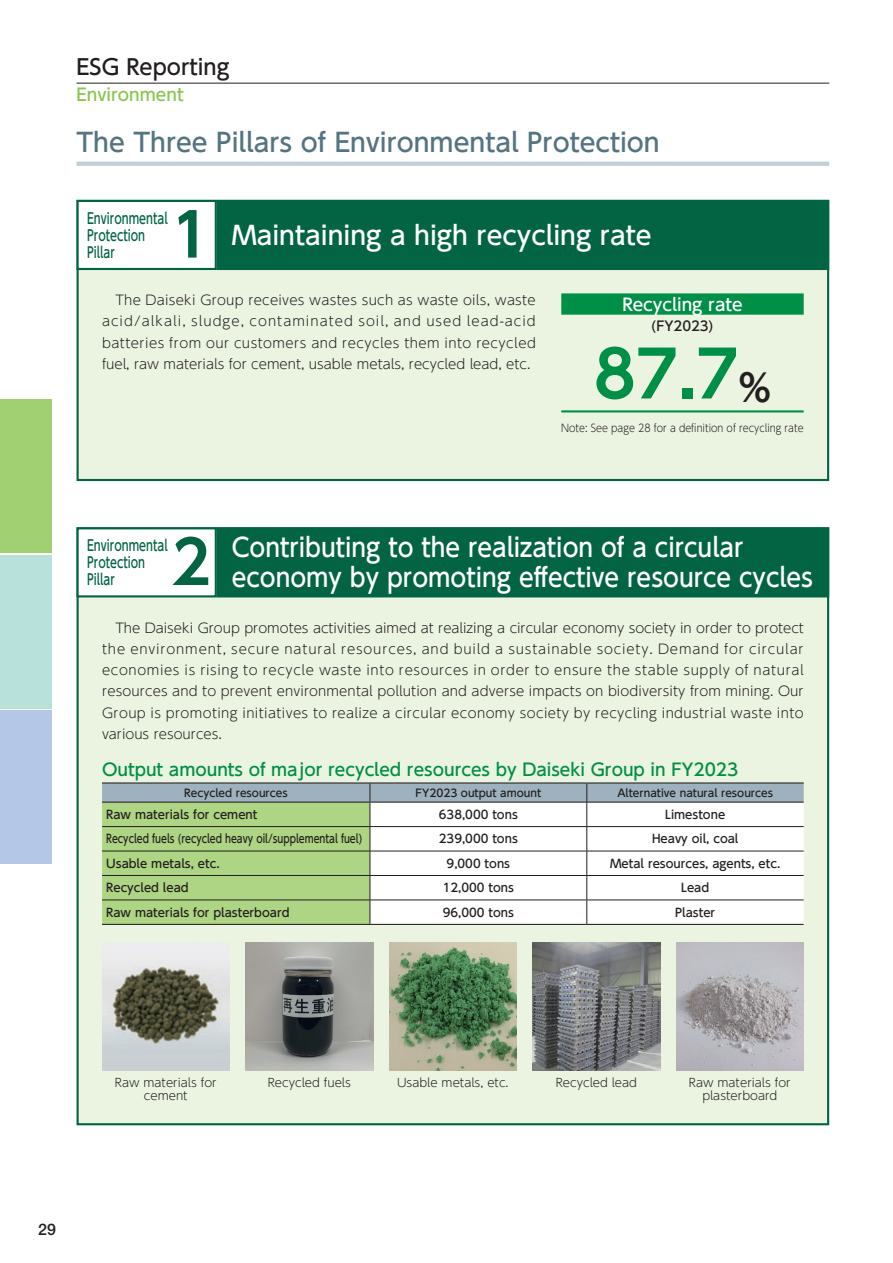
<style>
.page{position:relative;width:893px;height:1263px;background:#fff}
.page>*{position:absolute;margin:0;border:0;box-sizing:border-box;transform-origin:0 0}
.t1{font:700 63.75px "UD Shin Go Pro De";color:#008f46}
.t2{font:700 59.55px "UD Shin Go Pro De";color:#026442}
.t3{font:500 25.5px/29.7px "UD Shin Go Pro";color:#fff;scale:.93 1}
.t4{font:500 25.5px "UD Shin Go Pro";color:#557482}
.t5{font:500 25.5px "UD Shin Go Pro";color:#fff}
.t6{font:500 21.3px "UD Shin Go Pro";color:#231f20}
.t7{font:500 16.95px "UD Shin Go Pro";color:#008f46}
.t8{font:500 16.95px "UD Shin Go Pro";color:#fff}
.t9{font:500 16.95px "UD Shin Go Pro";color:#89c650}
.t10{font:500 15.9px "Helvetica Neue LT Std";color:#231f20}
.t11{font:500 14.85px/17px "UD Shin Go Pro";color:#026442;scale:.75 1}
.t12{font:300 13.35px/21.3px "UD Shin Go Pro";color:#231f20;text-align:justify}
.t13{font:500 13.35px "UD Shin Go Pro";color:#231f20}
.t14{font:500 11.7px "UD Shin Go Pro";color:#231f20}
.t15{font:300 11.7px/12.8px "UD Shin Go Pro";color:#231f20;text-align:center}
.t16{font:500 11.7px "UD Shin Go Pro";color:#231f20;scale:.81 1}
.t17{font:500 10.65px "UD Shin Go Pro";color:#231f20}
.t18{font:300 10.65px "UD Shin Go Pro";color:#231f20;scale:.9 1}
.s1{font-size:37.2px;color:#231f20}
</style>
<div class="page">
<div style="left:77px;top:200px;width:752px;height:281px;background:#ebf4e1;border:2px solid #026442"></div>
<div style="left:77px;top:527px;width:752px;height:598px;background:#ebf4e1;border:2px solid #026442"></div>
<div style="left:78px;top:201px;width:138px;height:68px;background:#fff"></div>
<div style="left:77px;top:200px;width:140px;height:70px;border:2px solid #026442"></div>
<div style="left:78px;top:528px;width:138px;height:68px;background:#fff"></div>
<div style="left:77px;top:527px;width:140px;height:70px;border:2px solid #026442"></div>
<img style="left:246px;top:943px;width:127px;height:127px">
<img style="left:389px;top:943px;width:128px;height:127px">
<img style="left:102px;top:943px;width:128px;height:127px">
<img style="left:533px;top:943px;width:127px;height:127px">
<img style="left:676px;top:943px;width:128px;height:127px">
<div style="left:0;top:555px;width:52px;height:153px;background:#b8e1dc"></div>
<div style="left:0;top:400px;width:52px;height:153px;background:#a1d072"></div>
<div style="left:0;top:710px;width:52px;height:153px;background:#b5c7e6"></div>
<hr style="left:77px;top:83px;width:752px;height:1px;background:#231f20">
<div style="left:218px;top:201px;width:610px;height:68px;background:#026442"></div>
<div style="left:217px;top:200px;width:612px;height:70px;border:2px solid #026442"></div>
<div style="left:218px;top:528px;width:610px;height:68px;background:#026442"></div>
<div style="left:217px;top:527px;width:612px;height:70px;border:2px solid #026442"></div>
<div style="left:561px;top:293px;width:243px;height:22px;background:#008f46"></div>
<hr style="left:561px;top:410px;width:243px;height:2px;background:#008f46">
<hr style="left:77px;top:162px;width:752px;height:4px;background:#c1cfd7">
<hr style="left:102px;top:782px;width:268px;height:1px;background:#231f20">
<hr style="left:370px;top:782px;width:217px;height:1px;background:#231f20">
<hr style="left:587px;top:782px;width:217px;height:1px;background:#231f20">
<hr style="left:102px;top:924px;width:268px;height:1px;background:#231f20">
<hr style="left:370px;top:924px;width:217px;height:1px;background:#231f20">
<hr style="left:587px;top:924px;width:217px;height:1px;background:#231f20">
<svg style="left:102px;top:783px;width:702px;height:141px;background:#cfdec5"></svg>
<h3 class="t6" style="left:77px;top:50px;width:155px">ESG Reporting</h3>
<p class="t9" style="left:77px;top:81px;width:109px">Environment</p>
<h3 class="t4" style="left:77px;top:122px;width:585px">The Three Pillars of Environmental Protection</h3>
<p class="t11" style="left:87px;top:209px;width:109px">Environmental<br>Protection<br>Pillar</p>
<h2 class="t2" style="left:171px;top:186px;width:41px">1</h2>
<h3 class="t5" style="left:232px;top:214px;width:421px">Maintaining a high recycling rate</h3>
<p class="t12" style="left:102px;top:289px;width:435px;text-indent:13px">The Daiseki Group receives wastes such as waste oils, waste acid/alkali, sludge, contaminated soil, and used lead-acid batteries from our customers and recycles them into recycled fuel, raw materials for cement, usable metals, recycled lead, etc.</p>
<p class="t8" style="left:622px;top:290px;width:122px">Recycling rate</p>
<p class="t13" style="left:651px;top:315px;width:64px">(FY2023)</p>
<h1 class="t1" style="left:594px;top:322px;width:179px">87.7<span class="s1">%</span></h1>
<p class="t18" style="left:561px;top:420px;width:271px">Note: See page 28 for a definition of recycling rate</p>
<h2 class="t2" style="left:171px;top:514px;width:41px">2</h2>
<p class="t11" style="left:87px;top:536px;width:109px">Environmental<br>Protection<br>Pillar</p>
<h3 class="t3" style="left:232px;top:532px;width:627px">Contributing to the realization of a circular economy by promoting effective resource cycles</h3>
<p class="t12" style="left:102px;top:616px;width:703px;text-indent:13px">The Daiseki Group promotes activities aimed at realizing a circular economy society in order to protect the environment, secure natural resources, and build a sustainable society. Demand for circular economies is rising to recycle waste into resources in order to ensure the stable supply of natural resources and to prevent environmental pollution and adverse impacts on biodiversity from mining. Our Group is promoting initiatives to realize a circular economy society by recycling industrial waste into various resources.</p>
<p class="t7" style="left:102px;top:756px;width:638px">Output amounts of major recycled resources by Daiseki Group in FY2023</p>
<p class="t17" style="left:184px;top:784px;width:105px">Recycled resources</p>
<p class="t17" style="left:416px;top:784px;width:127px">FY2023 output amount</p>
<p class="t17" style="left:617px;top:784px;width:157px">Alternative natural resources</p>
<p class="t14" style="left:106px;top:805px;width:153px">Raw materials for cement</p>
<p class="t14" style="left:439px;top:805px;width:80px">638,000 tons</p>
<p class="t14" style="left:665px;top:805px;width:62px">Limestone</p>
<p class="t16" style="left:106px;top:829px;width:317px">Recycled fuels (recycled heavy oil/supplemental fuel)</p>
<p class="t14" style="left:439px;top:829px;width:80px">239,000 tons</p>
<p class="t14" style="left:652px;top:829px;width:88px">Heavy oil, coal</p>
<p class="t14" style="left:106px;top:854px;width:115px">Usable metals, etc.</p>
<p class="t14" style="left:447px;top:854px;width:65px">9,000 tons</p>
<p class="t14" style="left:610px;top:854px;width:172px">Metal resources, agents, etc.</p>
<p class="t14" style="left:106px;top:878px;width:84px">Recycled lead</p>
<p class="t14" style="left:443px;top:878px;width:73px">12,000 tons</p>
<p class="t14" style="left:681px;top:878px;width:30px">Lead</p>
<p class="t14" style="left:106px;top:903px;width:185px">Raw materials for plasterboard</p>
<p class="t14" style="left:443px;top:903px;width:73px">96,000 tons</p>
<p class="t14" style="left:675px;top:903px;width:42px">Plaster</p>
<p class="t10" style="left:38px;top:1219px;width:19px">29</p>
<p class="t15" style="left:115px;top:1076px;width:103px">Raw materials for</p>
<p class="t15" style="left:268px;top:1076px;width:85px">Recycled fuels</p>
<p class="t15" style="left:144px;top:1089px;width:45px">cement</p>
<p class="t15" style="left:397px;top:1076px;width:113px">Usable metals, etc.</p>
<p class="t15" style="left:556px;top:1076px;width:83px">Recycled lead</p>
<p class="t15" style="left:689px;top:1076px;width:103px">Raw materials for plasterboard</p>
</div>
